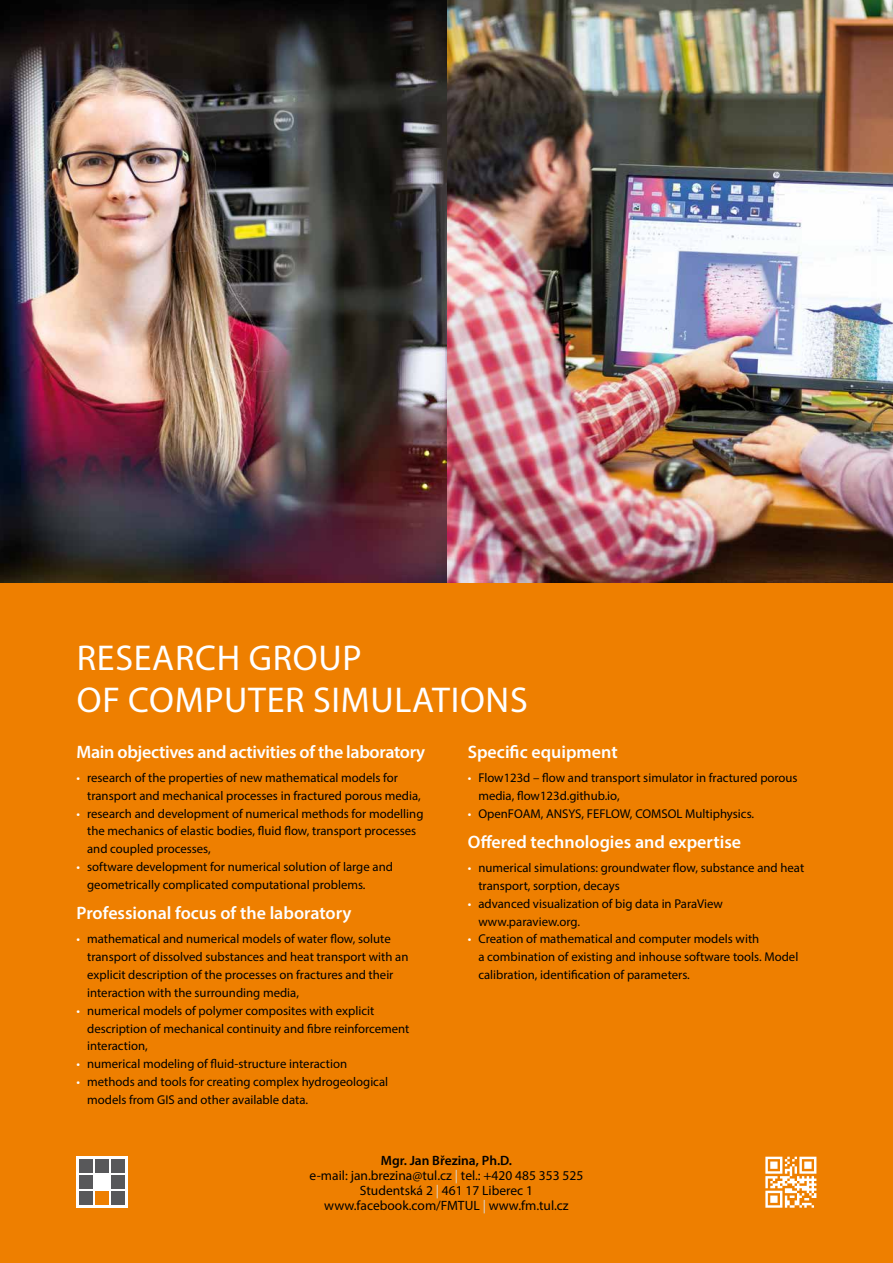
<style>
.page{position:relative;width:893px;height:1263px;background:#ee7f00}
.page>*{position:absolute;margin:0;border:0;box-sizing:border-box;transform-origin:0 0}
.t1{font:36px/42px "Myriad Pro";letter-spacing:.02em;color:#fff}
.t2{font:600 18px "Myriad Pro";color:#fff}
.t3{font:600 18px "Myriad Pro";letter-spacing:-.02em;color:#fff}
.t4{font:13.5px/15px "Myriad Pro";color:#000;text-align:center}
.t5{font:12.75px/17.9px "Myriad Pro";color:#000}
.s1{color:#fff}
.s2{font-weight:600}
.s3{color:#d9dadb}
</style>
<div class="page">
<div style="left:77px;top:1157px;width:51px;height:51px;background:#fff"></div>
<div style="left:79px;top:1159px;width:14px;height:14px;background:#58585a"></div>
<div style="left:79px;top:1175px;width:14px;height:14px;background:#58585a"></div>
<div style="left:79px;top:1191px;width:14px;height:14px;background:#58585a"></div>
<div style="left:95px;top:1159px;width:14px;height:14px;background:#58585a"></div>
<div style="left:95px;top:1191px;width:14px;height:14px;background:#ee7f00"></div>
<div style="left:111px;top:1159px;width:14px;height:14px;background:#58585a"></div>
<div style="left:111px;top:1175px;width:14px;height:14px;background:#58585a"></div>
<div style="left:111px;top:1191px;width:14px;height:14px;background:#58585a"></div>
<img style="left:446px;top:0;width:447px;height:583px">
<img style="left:0;top:0;width:446px;height:583px">
<svg style="left:765px;top:1157px;width:51px;height:51px"></svg>
<h1 class="t1" style="left:77px;top:637px;width:452px">RESEARCH GROUP<br>OF COMPUTER SIMULATIONS</h1>
<h2 class="t3" style="left:77px;top:740px;width:350px">Main objectives and activities of the laboratory</h2>
<p class="t5" style="left:87px;top:768px;width:335px;text-indent:-11px"><span class="s1">•</span> research of the properties of new mathematical models for transport and mechanical processes in fractured porous media,</p>
<p class="t5" style="left:87px;top:804px;width:338px;text-indent:-11px"><span class="s1">•</span> research and development of numerical methods for modelling the mechanics of elastic bodies, fluid flow, transport processes and coupled processes,</p>
<p class="t5" style="left:87px;top:858px;width:307px;text-indent:-11px"><span class="s1">•</span> software development for numerical solution of large and geometrically complicated computational problems.</p>
<h2 class="t2" style="left:77px;top:902px;width:277px">Professional focus of the laboratory</h2>
<p class="t5" style="left:87px;top:930px;width:323px;text-indent:-11px"><span class="s1">•</span> mathematical and numerical models of water flow, solute transport of dissolved substances and heat transport with an explicit description of the processes on fractures and their interaction with the surrounding media,</p>
<p class="t5" style="left:87px;top:1001px;width:324px;text-indent:-11px"><span class="s1">•</span> numerical models of polymer composites with explicit description of mechanical continuity and fibre reinforcement interaction,</p>
<p class="t5" style="left:77px;top:1055px;width:272px"><span class="s1">•</span> numerical modeling of fluid-structure interaction</p>
<p class="t5" style="left:87px;top:1073px;width:302px;text-indent:-11px"><span class="s1">•</span> methods and tools for creating complex hydrogeological models from GIS and other available data.</p>
<h2 class="t2" style="left:468px;top:740px;width:151px">Specific equipment</h2>
<p class="t5" style="left:478px;top:768px;width:321px;text-indent:-11px"><span class="s1">•</span> Flow123d – flow and transport simulator in fractured porous media, flow123d.github.io,</p>
<p class="t5" style="left:468px;top:804px;width:288px"><span class="s1">•</span> OpenFOAM, ANSYS, FEFLOW, COMSOL Multiphysics.</p>
<h2 class="t2" style="left:468px;top:830px;width:275px">Offered technologies and expertise</h2>
<p class="t5" style="left:478px;top:858px;width:327px;text-indent:-11px"><span class="s1">•</span> numerical simulations: groundwater flow, substance and heat transport, sorption, decays</p>
<p class="t5" style="left:478px;top:894px;width:246px;text-indent:-11px"><span class="s1">•</span> advanced visualization of big data in ParaView www.paraview.org.</p>
<p class="t5" style="left:478px;top:930px;width:321px;text-indent:-11px"><span class="s1">•</span> Creation of mathematical and computer models with<br>a combination of existing and inhouse software tools. Model calibration, identification of parameters.</p>
<p class="t4" style="left:310px;top:1152px;width:275px"><span class="s2">Mgr. Jan Březina, Ph.D.<br></span>e-mail: jan.brezina@tul.cz <span class="s3">|</span> tel.: +420 485 353 525<br>Studentská 2 <span class="s3">|</span> 461 17 Liberec 1 www.facebook.com/FMTUL <span class="s3">|</span> www.fm.tul.cz</p>
</div>
